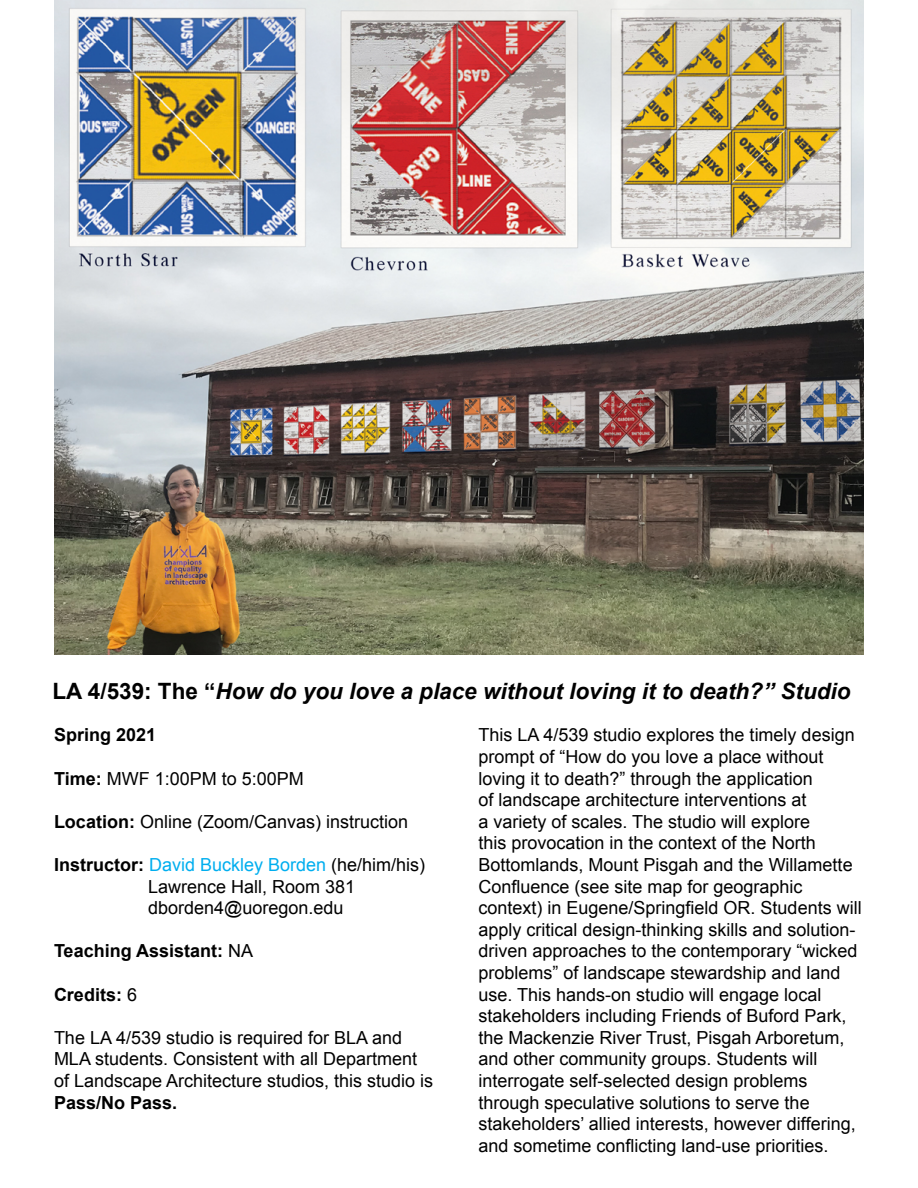
<style>
.page{position:relative;width:918px;height:1188px;background:#fff}
.page>*{position:absolute;margin:0;border:0;box-sizing:border-box;transform-origin:0 0}
.t1{font:italic 700 22.5px "Arial";color:#000}
.t2{font:18px/21.6px "Arial";color:#000}
.t3{font:700 18px "Arial";color:#000}
.s1{font-style:normal}
.s2{font-weight:700}
.s3{color:#00aeef}
.s4{font-weight:400}
</style>
<div class="page">
<img style="left:54px;top:0;width:810px;height:654px">
<p class="t1" style="left:52px;top:678px;width:800px"><span class="s1">LA 4/539: The “</span>How do you love a place without loving it to death?” Studio</p>
<p class="t3" style="left:54px;top:725px;width:104px">Spring 2021</p>
<p class="t2" style="left:54px;top:767px;width:251px"><span class="s2">Time:</span> MWF 1:00PM to 5:00PM</p>
<p class="t2" style="left:54px;top:811px;width:356px"><span class="s2">Location:</span> Online (Zoom/Canvas) instruction</p>
<p class="t2" style="left:148px;top:854px;width:279px;text-indent:-94px"><span class="s2">Instructor:</span> <span class="s3">David Buckley Borden</span> (he/him/his)<br>Lawrence Hall, Room 381 dborden4@uoregon.edu</p>
<p class="t3" style="left:54px;top:941px;width:201px">Teaching Assistant: <span class="s4">NA</span></p>
<p class="t3" style="left:54px;top:984px;width:85px">Credits: <span class="s4">6</span></p>
<p class="t2" style="left:54px;top:1027px;width:381px">The LA 4/539 studio is required for BLA and<br>MLA students. Consistent with all Department of Landscape Architecture studios, this studio is</p>
<p class="t3" style="left:54px;top:1092px;width:125px">Pass/No Pass.</p>
<p class="t2" style="left:479px;top:724px;width:385px">This LA 4/539 studio explores the timely design prompt of “How do you love a place without loving it to death?” through the application<br>of landscape architecture interventions at<br>a variety of scales. The studio will explore<br>this provocation in the context of the North Bottomlands, Mount Pisgah and the Willamette Confluence (see site map for geographic context) in Eugene/Springfield OR. Students will apply critical design-thinking skills and solution&shy;driven approaches to the contemporary “wicked problems” of landscape stewardship and land use. This hands-on studio will engage local stakeholders including Friends of Buford Park, the Mackenzie River Trust, Pisgah Arboretum, and other community groups. Students will interrogate self-selected design problems through speculative solutions to serve the stakeholders’ allied interests, however differing, and sometime conflicting land-use priorities.</p>
</div>
